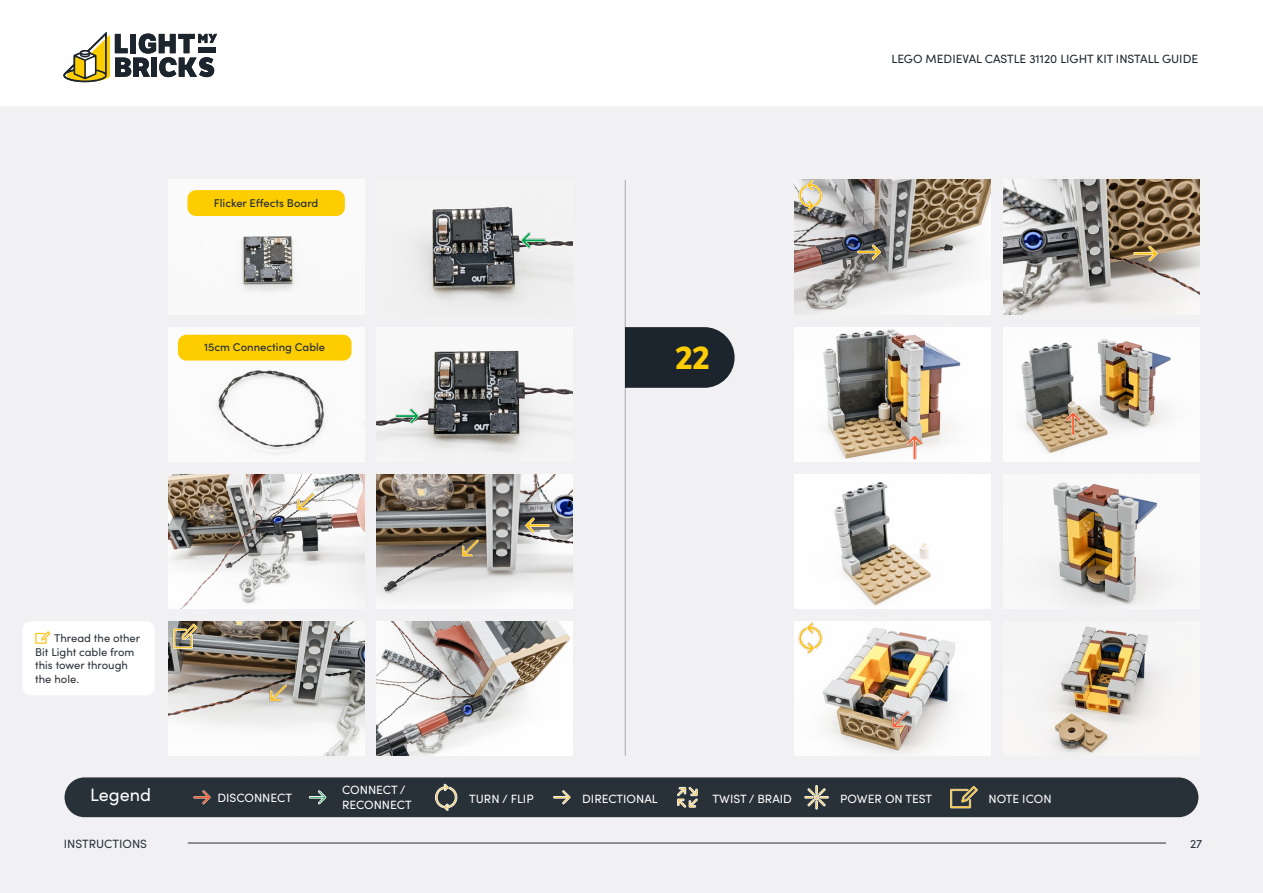
<style>
.page{position:relative;width:1263px;height:893px;background:#fff}
.page>*{position:absolute;margin:0;border:0;box-sizing:border-box;transform-origin:0 0}
.t1{font:700 31.5px "LFT Etica";color:#ffcd03}
.t2{font:18px "Sofia Pro";color:#fff}
.t3{font:12px/14.4px "Sofia Pro";color:#fff}
.t4{font:12px "Sofia Pro";color:#1c252d}
.t5{font:12px "Sofia Pro";color:#283038}
.t6{font:11.25px/13.5px "Sofia Pro";color:#283038}
.t7{font:500 11.25px "Sofia Pro";color:#283038}
</style>
<div class="page">
<svg style="left:63px;top:32px;width:154px;height:50px"></svg>
<div style="left:0;top:106px;width:1263px;height:787px;background:#f1f1f3"></div>
<hr style="left:188px;top:843px;width:978px;height:1px;background:#283038">
<img style="left:418px;top:206px;width:155px;height:97px">
<img style="left:377px;top:350px;width:196px;height:102px">
<img style="left:168px;top:474px;width:196px;height:134px">
<img style="left:377px;top:474px;width:196px;height:134px">
<img style="left:168px;top:621px;width:196px;height:135px">
<img style="left:377px;top:621px;width:196px;height:135px">
<svg style="left:626px;top:327px;width:109px;height:61px;background:#2a323a"></svg>
<hr style="left:625px;top:180px;width:1px;height:576px;background:#000">
<div style="left:65px;top:777px;width:1133px;height:40px;background:#283038;border-radius:20px"></div>
<svg style="left:193px;top:790px;width:18px;height:14px"></svg>
<svg style="left:309px;top:790px;width:17px;height:14px"></svg>
<svg style="left:553px;top:790px;width:17px;height:14px"></svg>
<svg style="left:435px;top:784px;width:23px;height:27px"></svg>
<svg style="left:677px;top:787px;width:21px;height:21px"></svg>
<svg style="left:804px;top:785px;width:25px;height:24px"></svg>
<svg style="left:950px;top:786px;width:28px;height:22px"></svg>
<div style="left:22px;top:621px;width:133px;height:74px;background:#fff;border-radius:9px"></div>
<svg style="left:35px;top:631px;width:15px;height:13px"></svg>
<img style="left:794px;top:180px;width:196px;height:134px">
<img style="left:1003px;top:180px;width:196px;height:134px">
<img style="left:794px;top:327px;width:196px;height:134px">
<img style="left:1003px;top:327px;width:196px;height:134px">
<img style="left:794px;top:474px;width:196px;height:134px">
<img style="left:1052px;top:483px;width:107px;height:121px">
<img style="left:794px;top:621px;width:196px;height:135px">
<img style="left:1055px;top:626px;width:98px;height:127px">
<img style="left:794px;top:622px;width:32px;height:32px">
<img style="left:794px;top:180px;width:32px;height:31px">
<img style="left:168px;top:622px;width:32px;height:31px">
<img style="left:1130px;top:238px;width:31px;height:31px">
<img style="left:853px;top:236px;width:31px;height:32px">
<img style="left:282px;top:479px;width:44px;height:45px">
<img style="left:522px;top:510px;width:31px;height:31px">
<img style="left:446px;top:525px;width:45px;height:45px">
<img style="left:254px;top:670px;width:45px;height:44px">
<img style="left:877px;top:697px;width:44px;height:44px">
<img style="left:899px;top:432px;width:31px;height:30px">
<img style="left:1057px;top:408px;width:32px;height:32px">
<img style="left:391px;top:401px;width:32px;height:31px">
<img style="left:518px;top:225px;width:31px;height:31px">
<img style="left:178px;top:334px;width:173px;height:115px">
<div style="left:178px;top:335px;width:174px;height:26px;background:#fecd00;border-radius:9px"></div>
<img style="left:190px;top:190px;width:155px;height:100px">
<div style="left:187px;top:190px;width:158px;height:26px;background:#fecd00;border-radius:9px"></div>
<p class="t7" style="left:214px;top:194px;width:106px">Flicker Effects Board</p>
<p class="t7" style="left:204px;top:339px;width:123px">15cm Connecting Cable</p>
<p class="t6" style="left:35px;top:631px;width:107px;text-indent:19px">Thread the other<br>Bit Light cable from this tower through the hole.</p>
<h1 class="t1" style="left:675px;top:339px;width:36px">22</h1>
<p class="t4" style="left:891px;top:50px;width:308px">LEGO MEDIEVAL CASTLE 31120 LIGHT KIT INSTALL GUIDE</p>
<h2 class="t2" style="left:90px;top:781px;width:62px">Legend</h2>
<p class="t3" style="left:217px;top:790px;width:76px">DISCONNECT</p>
<p class="t3" style="left:342px;top:782px;width:71px">CONNECT /<br>RECONNECT</p>
<p class="t3" style="left:469px;top:791px;width:66px">TURN / FLIP</p>
<p class="t3" style="left:582px;top:791px;width:77px">DIRECTIONAL</p>
<p class="t3" style="left:713px;top:791px;width:81px">TWIST / BRAID</p>
<p class="t3" style="left:840px;top:791px;width:93px">POWER ON TEST</p>
<p class="t3" style="left:988px;top:791px;width:65px">NOTE ICON</p>
<p class="t5" style="left:64px;top:835px;width:85px">INSTRUCTIONS</p>
<p class="t5" style="left:1190px;top:835px;width:14px">27</p>
</div>
